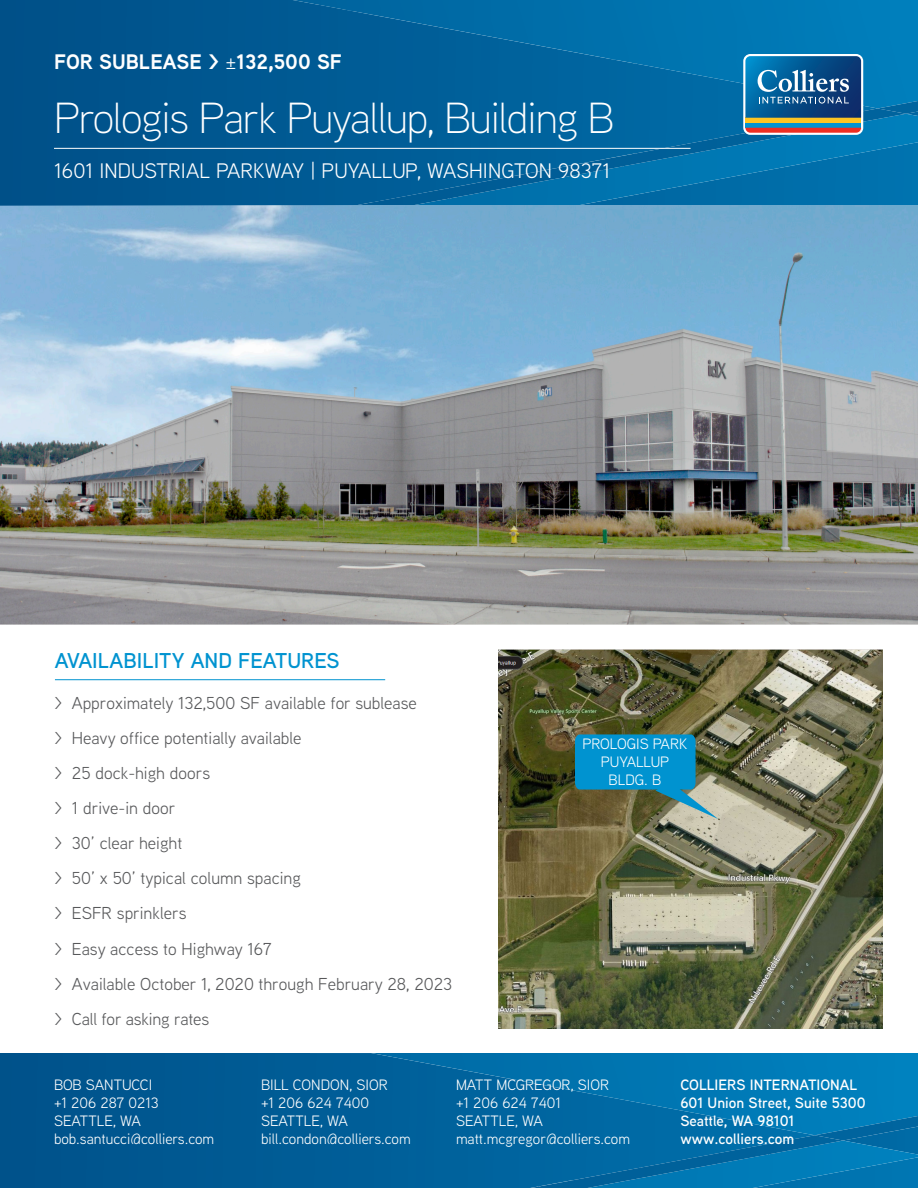
<style>
.page{position:relative;width:918px;height:1188px;background:#fff}
.page>*{position:absolute;margin:0;border:0;box-sizing:border-box;transform-origin:0 0}
.t1{font:300 43.5px "Aaux Next";letter-spacing:-.025em;color:#fff}
.Paragraph_Style_1{font:600 21.45px "Aaux Next";color:#0093d0}
.t2{font:21px "Aaux Next";letter-spacing:.005em;color:#fff}
.t3{font:700 21px "Aaux Next";color:#fff}
.Paragraph_Style_2{font:17.25px/35.1px "Aaux Next";color:#57585a}
.t4{font:15px/18px "Aaux Next";color:#fff}
.t5{font:600 15px/18px "Aaux Next";color:#fff}
.s1{font-weight:400}
</style>
<div class="page">
<div style="left:0;top:0;width:319px;height:205px;background:#00558e"></div>
<div style="left:319px;top:11px;width:53px;height:194px;background:#005c95"></div>
<div style="left:372px;top:60px;width:263px;height:145px;background:#00619b"></div>
<img style="left:635px;top:108px;width:283px;height:97px">
<img style="left:147px;top:0;width:771px;height:11px">
<img style="left:344px;top:9px;width:574px;height:51px">
<img style="left:608px;top:58px;width:310px;height:50px">
<img style="left:878px;top:96px;width:40px;height:18px">
<img style="left:622px;top:127px;width:210px;height:70px">
<img style="left:831px;top:114px;width:87px;height:44px">
<img style="left:360px;top:176px;width:209px;height:29px">
<img style="left:569px;top:170px;width:54px;height:35px">
<img style="left:601px;top:141px;width:103px;height:29px">
<img style="left:703px;top:108px;width:203px;height:43px">
<img style="left:347px;top:188px;width:103px;height:17px">
<img style="left:449px;top:160px;width:153px;height:39px">
<svg style="left:743px;top:54px;width:120px;height:81px;background:#4b7796"></svg>
<hr style="left:54px;top:148px;width:637px;height:1px;background:#fff">
<img style="left:0;top:1053px;width:572px;height:135px">
<img style="left:572px;top:1135px;width:346px;height:53px">
<img style="left:371px;top:1053px;width:547px;height:33px">
<img style="left:545px;top:1085px;width:373px;height:50px">
<img style="left:815px;top:1111px;width:103px;height:30px">
<img style="left:559px;top:1154px;width:210px;height:34px">
<img style="left:768px;top:1141px;width:150px;height:44px">
<img style="left:538px;top:1168px;width:103px;height:20px">
<img style="left:640px;top:1135px;width:203px;height:43px">
<img style="left:386px;top:1186px;width:153px;height:2px">
<img style="left:0;top:205px;width:918px;height:420px">
<img style="left:499px;top:650px;width:384px;height:378px">
<svg style="left:575px;top:734px;width:143px;height:85px;background:#33859a"></svg>
<hr style="left:55px;top:679px;width:330px;height:1px;background:#0093d0">
<p class="t3" style="left:54px;top:46px;width:289px">FOR SUBLEASE &gt; <span class="s1">±</span>132,500 SF</p>
<h1 class="t1" style="left:54px;top:89px;width:562px">Prologis Park Puyallup, Building B</h1>
<p class="t2" style="left:54px;top:157px;width:558px">1601 INDUSTRIAL PARKWAY | PUYALLUP, WASHINGTON 98371</p>
<p class="Paragraph_Style_1" style="left:55px;top:645px;width:286px">AVAILABILITY AND FEATURES</p>
<p class="Paragraph_Style_2" style="left:54px;top:685px;width:400px">&gt; Approximately 132,500 SF available for sublease<br>&gt; Heavy office potentially available<br>&gt; 25 dock-high doors<br>&gt; 1 drive-in door<br>&gt; 30’ clear height<br>&gt; 50’ x 50’ typical column spacing<br>&gt; ESFR sprinklers<br>&gt; Easy access to Highway 167<br>&gt; Available October 1, 2020 through February 28, 2023 &gt; Call for asking rates</p>
<p class="t4" style="left:583px;top:734px;width:106px;text-align:center">PROLOGIS PARK<br>PUYALLUP</p>
<p class="t4" style="left:609px;top:770px;width:54px">BLDG. B</p>
<p class="t4" style="left:54px;top:1076px;width:162px">BOB SANTUCCI<br>+1 206 287 0213<br>SEATTLE, WA bob.santucci@colliers.com</p>
<p class="t4" style="left:261px;top:1076px;width:151px">BILL CONDON, SIOR<br>+1 206 624 7400<br>SEATTLE, WA bill.condon@colliers.com</p>
<p class="t4" style="left:456px;top:1076px;width:176px">MATT MCGREGOR, SIOR<br>+1 206 624 7401<br>SEATTLE, WA matt.mcgregor@colliers.com</p>
<p class="t5" style="left:680px;top:1076px;width:187px">COLLIERS INTERNATIONAL<br>601 Union Street, Suite 5300<br>Seattle, WA 98101 www.colliers.com</p>
</div>
